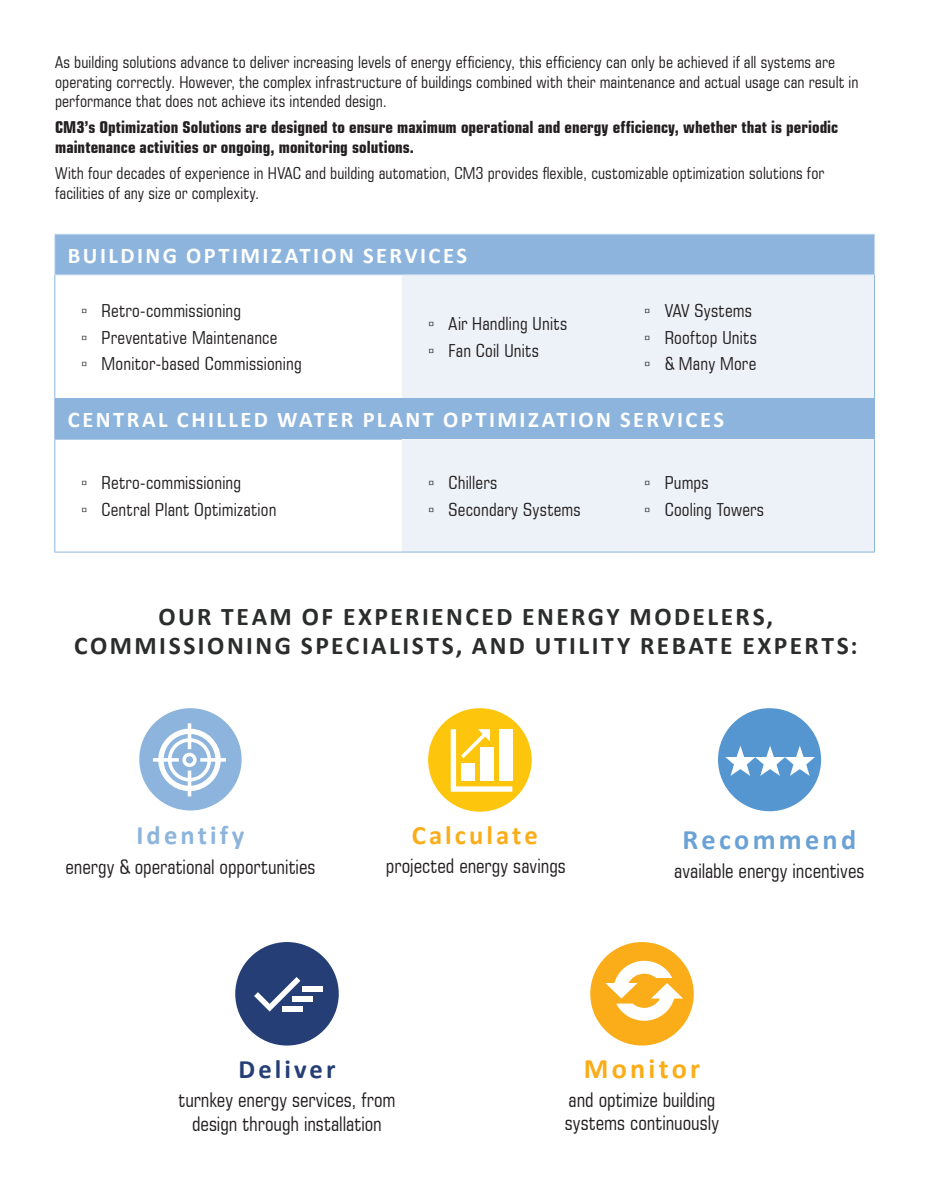
<style>
.page{position:relative;width:932px;height:1202px;background:#fff}
.page>*{position:absolute;margin:0;border:0;box-sizing:border-box;transform-origin:0 0}
.t1{font:700 28.2px "Calibri";letter-spacing:.115em;color:#6ba2d6}
.t2{font:700 28.2px "Calibri";letter-spacing:.115em;color:#faad19}
.t3{font:700 26.55px "Calibri";letter-spacing:.115em;color:#faad19}
.t4{font:700 26.55px "Calibri";letter-spacing:.115em;color:#8cb4dc}
.t5{font:700 26.55px "Calibri";letter-spacing:.115em;color:#253e75}
.t6{font:700 25.5px/28.5px "Calibri";letter-spacing:.095em;color:#2b2c2c;text-align:center}
.t7{font:700 22.5px "Calibri";letter-spacing:.11em;color:#fff}
.t8{font:condensed 19.95px/23.2px "Square 721 BT";color:#231f20;text-align:center}
.t9{font:condensed 18px/26.2px "Square 721 BT";letter-spacing:.01em;color:#231f20}
.t10{font:condensed 16.5px/19.5px "Square 721 BT";letter-spacing:.005em;color:#231f20}
.t11{font:700 condensed 16.5px/19.5px "Square 721 BT";color:#231f20}
.s1{font-family:"Calibri";font-stretch:normal}
</style>
<div class="page">
<div style="left:139px;top:708px;width:102px;height:102px;background:#8cb4dc;border-radius:50%"></div>
<svg style="left:153px;top:723px;width:73px;height:73px"></svg>
<div style="left:428px;top:708px;width:103px;height:103px;background:#fec50d;border-radius:50%"></div>
<svg style="left:450px;top:729px;width:62px;height:62px"></svg>
<div style="left:235px;top:942px;width:104px;height:103px;background:#253e75;border-radius:50%"></div>
<svg style="left:254px;top:977px;width:46px;height:34px"></svg>
<div style="left:292px;top:996px;width:21px;height:5px;background:#fff"></div>
<div style="left:302px;top:986px;width:21px;height:5px;background:#fff"></div>
<div style="left:282px;top:1006px;width:21px;height:5px;background:#fff"></div>
<div style="left:718px;top:708px;width:103px;height:103px;background:#5596d0;border-radius:50%"></div>
<svg style="left:725px;top:746px;width:89px;height:30px"></svg>
<div style="left:590px;top:942px;width:103px;height:103px;background:#faad19;border-radius:50%"></div>
<svg style="left:605px;top:960px;width:78px;height:60px"></svg>
<div style="left:55px;top:234px;width:819px;height:41px;background:#8cb4dc"></div>
<div style="left:402px;top:275px;width:472px;height:276px;background:#edf2f8"></div>
<div style="left:55px;top:398px;width:819px;height:41px;background:#8cb4dc"></div>
<hr style="left:54px;top:234px;width:348px;height:1px;background:#c4d9f0">
<hr style="left:54px;top:235px;width:1px;height:39px;background:#c4d9f0">
<hr style="left:402px;top:234px;width:236px;height:1px;background:#c4d9f0">
<hr style="left:638px;top:234px;width:236px;height:1px;background:#c4d9f0">
<hr style="left:874px;top:235px;width:1px;height:39px;background:#c4d9f0">
<hr style="left:54px;top:274px;width:348px;height:1px;background:#c4d9f0">
<hr style="left:402px;top:274px;width:236px;height:1px;background:#c4d9f0">
<hr style="left:638px;top:274px;width:236px;height:1px;background:#c4d9f0">
<hr style="left:54px;top:275px;width:1px;height:123px;background:#8cb4dc">
<hr style="left:54px;top:398px;width:348px;height:1px;background:#8cb4dc">
<hr style="left:54px;top:399px;width:1px;height:40px;background:#8cb4dc">
<hr style="left:874px;top:398px;width:1px;height:41px;background:#8cb4dc">
<hr style="left:54px;top:439px;width:348px;height:1px;background:#8cb4dc">
<hr style="left:54px;top:439px;width:1px;height:112px;background:#8cb4dc">
<hr style="left:54px;top:551px;width:348px;height:1px;background:#8cb4dc">
<hr style="left:874px;top:275px;width:1px;height:123px;background:#8cb4dc">
<hr style="left:874px;top:439px;width:1px;height:112px;background:#8cb4dc">
<hr style="left:402px;top:551px;width:236px;height:1px;background:#8cb4dc">
<hr style="left:638px;top:551px;width:236px;height:1px;background:#8cb4dc">
<p class="t10" style="left:55px;top:52px;width:804px">As building solutions advance to deliver increasing levels of energy efficiency, this efficiency can only be achieved if all systems are operating correctly. However, the complex infrastructure of buildings combined with their maintenance and actual usage can result in performance that does not achieve its intended design.</p>
<p class="t11" style="left:55px;top:118px;width:784px">CM3’s Optimization Solutions are designed to ensure maximum operational and energy efficiency, whether that is periodic maintenance activities or ongoing, monitoring solutions.</p>
<p class="t10" style="left:55px;top:163px;width:770px">With four decades of experience in HVAC and building automation, CM3 provides flexible, customizable optimization solutions for facilities of any size or complexity.</p>
<h3 class="t7" style="left:68px;top:239px;width:400px">BUILDING OPTIMIZATION SERVICES</h3>
<p class="t9" style="left:644px;top:297px;width:114px"><span class="s1">▫</span> VAV Systems <span class="s1">▫</span> Rooftop Units <span class="s1">▫</span> &amp; Many More</p>
<h3 class="t7" style="left:68px;top:404px;width:657px">CENTRAL CHILLED WATER PLANT OPTIMIZATION SERVICES</h3>
<p class="t9" style="left:81px;top:298px;width:222px"><span class="s1">▫</span> Retro-commissioning<br><span class="s1">▫</span> Preventative Maintenance<br><span class="s1">▫</span> Monitor-based Commissioning</p>
<p class="t9" style="left:428px;top:311px;width:141px"><span class="s1">▫</span> Air Handling Units <span class="s1">▫</span> Fan Coil Units</p>
<p class="t9" style="left:81px;top:469px;width:197px"><span class="s1">▫</span> Retro-commissioning<br><span class="s1">▫</span> Central Plant Optimization</p>
<p class="t9" style="left:428px;top:469px;width:154px"><span class="s1">▫</span> Chillers<br><span class="s1">▫</span> Secondary Systems</p>
<p class="t9" style="left:644px;top:469px;width:121px"><span class="s1">▫</span> Pumps<br><span class="s1">▫</span> Cooling Towers</p>
<h3 class="t6" style="left:74px;top:602px;width:784px">OUR TEAM OF EXPERIENCED ENERGY MODELERS,<br>COMMISSIONING SPECIALISTS, AND UTILITY REBATE EXPERTS:</h3>
<h2 class="t4" style="left:136px;top:816px;width:110px">Identify</h2>
<p class="t8" style="left:65px;top:855px;width:251px">energy &amp; operational opportunities</p>
<h2 class="t3" style="left:412px;top:816px;width:128px">Calculate</h2>
<p class="t8" style="left:386px;top:854px;width:181px">projected energy savings</p>
<h1 class="t1" style="left:682px;top:819px;width:175px">Recommend</h1>
<p class="t8" style="left:674px;top:859px;width:192px">available energy incentives</p>
<h2 class="t5" style="left:238px;top:1050px;width:98px">Deliver</h2>
<p class="t8" style="left:178px;top:1088px;width:218px">turnkey energy services, from design through installation</p>
<h1 class="t2" style="left:583px;top:1048px;width:118px">Monitor</h1>
<p class="t8" style="left:565px;top:1087px;width:156px;text-align:left">and optimize building systems continuously</p>
</div>
